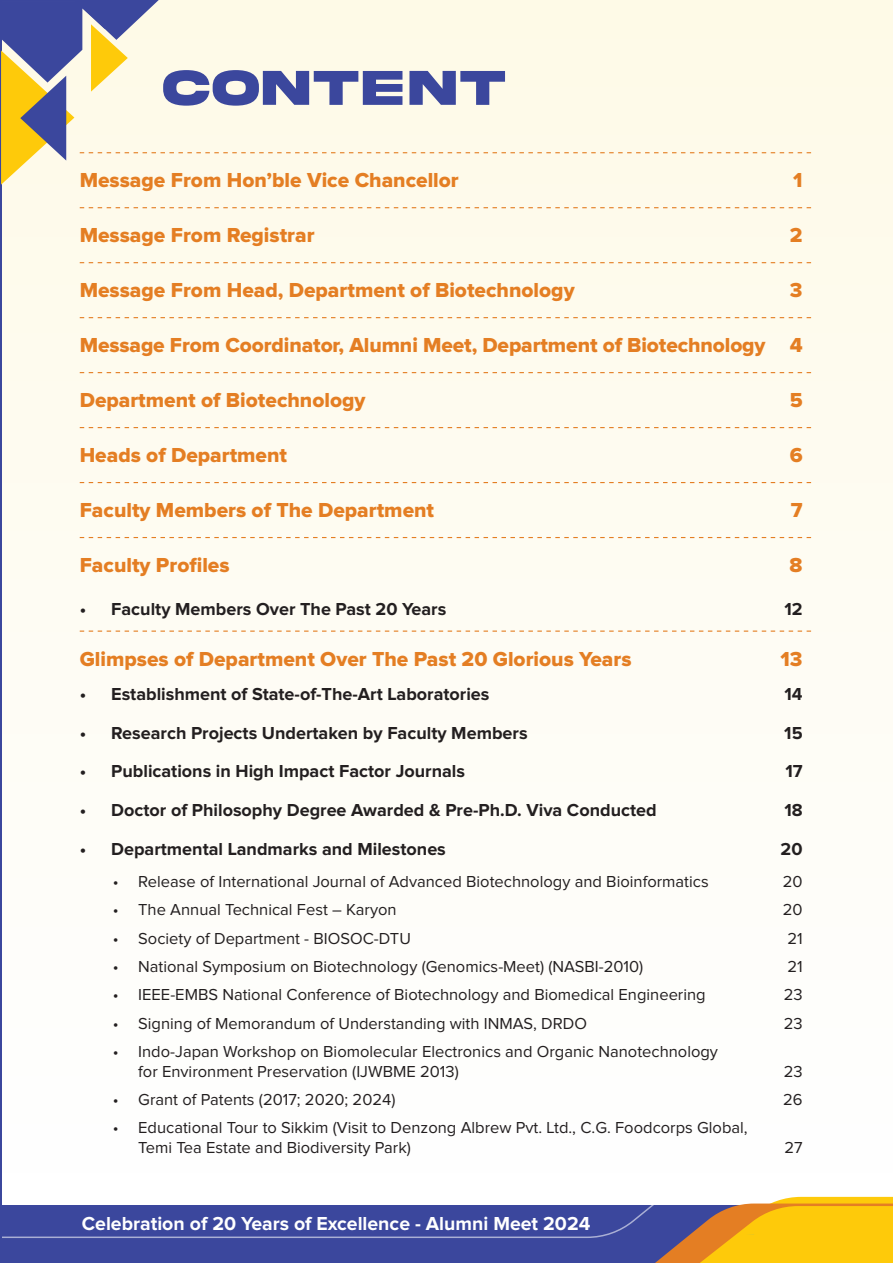
<style>
.page{position:relative;width:893px;height:1263px;background:#fff}
.page>*{position:absolute;margin:0;border:0;box-sizing:border-box;transform-origin:0 0}
.t1{font:700 51.6px "Akira Expanded Super";letter-spacing:.065em;color:#3b479d}
.t2{font:21px "Proxima Nova Extrabld";color:#e47e23}
.t3{font:700 19.5px "Proxima Nova";color:#fff}
.t4{font:700 18px "Proxima Nova";color:#231f20}
.t5{font:16.5px/19.8px "Proxima Nova";color:#231f20}
</style>
<div class="page">
<div style="left:0;top:0;width:893px;height:1215px;background:#fefcf5"></div>
<svg style="left:1px;top:1197px;width:892px;height:66px;background:#797489"></svg>
<hr style="left:0;top:0;width:1px;height:1263px;background:#3b479d">
<svg style="left:80px;top:207px;width:731px;height:1px"></svg>
<svg style="left:80px;top:262px;width:731px;height:1px"></svg>
<svg style="left:80px;top:317px;width:731px;height:1px"></svg>
<svg style="left:80px;top:372px;width:731px;height:1px"></svg>
<svg style="left:80px;top:427px;width:731px;height:1px"></svg>
<svg style="left:80px;top:482px;width:731px;height:1px"></svg>
<svg style="left:80px;top:537px;width:731px;height:1px"></svg>
<svg style="left:80px;top:630px;width:731px;height:2px"></svg>
<svg style="left:1px;top:0;width:810px;height:185px"></svg>
<p class="t1" style="left:163px;top:64px;width:344px">CONTENT</p>
<p class="t2" style="left:80px;top:171px;width:381px">Message From Hon’ble Vice Chancellor</p>
<p class="t2" style="left:793px;top:171px;width:11px">1</p>
<p class="t2" style="left:80px;top:226px;width:236px">Message From Registrar</p>
<p class="t2" style="left:790px;top:226px;width:14px">2</p>
<p class="t2" style="left:80px;top:281px;width:496px">Message From Head, Department of Biotechnology</p>
<p class="t2" style="left:790px;top:281px;width:14px">3</p>
<p class="t2" style="left:80px;top:336px;width:724px">Message From Coordinator, Alumni Meet, Department of Biotechnology 4</p>
<p class="t2" style="left:80px;top:391px;width:287px">Department of Biotechnology</p>
<p class="t2" style="left:790px;top:391px;width:14px">5</p>
<p class="t2" style="left:80px;top:446px;width:209px">Heads of Department</p>
<p class="t2" style="left:790px;top:446px;width:14px">6</p>
<p class="t2" style="left:80px;top:500px;width:356px">Faculty Members of The Department</p>
<p class="t2" style="left:791px;top:500px;width:13px">7</p>
<p class="t2" style="left:80px;top:555px;width:151px">Faculty Profiles</p>
<p class="t2" style="left:790px;top:555px;width:14px">8</p>
<p class="t4" style="left:80px;top:601px;width:368px">• Faculty Members Over The Past 20 Years</p>
<p class="t4" style="left:784px;top:601px;width:20px">12</p>
<p class="t2" style="left:80px;top:649px;width:553px">Glimpses of Department Over The Past 20 Glorious Years</p>
<p class="t2" style="left:781px;top:649px;width:24px">13</p>
<p class="t4" style="left:80px;top:686px;width:411px">• Establishment of State-of-The-Art Laboratories</p>
<p class="t4" style="left:784px;top:686px;width:20px">14</p>
<p class="t4" style="left:80px;top:724px;width:449px">• Research Projects Undertaken by Faculty Members</p>
<p class="t4" style="left:784px;top:724px;width:20px">15</p>
<p class="t4" style="left:80px;top:763px;width:387px">• Publications in High Impact Factor Journals</p>
<p class="t4" style="left:785px;top:763px;width:19px">17</p>
<p class="t4" style="left:80px;top:802px;width:578px">• Doctor of Philosophy Degree Awarded &amp; Pre-Ph.D. Viva Conducted</p>
<p class="t4" style="left:784px;top:802px;width:20px">18</p>
<p class="t4" style="left:80px;top:840px;width:368px">• Departmental Landmarks and Milestones</p>
<p class="t4" style="left:781px;top:840px;width:23px">20</p>
<p class="t5" style="left:113px;top:872px;width:597px">• Release of International Journal of Advanced Biotechnology and Bioinformatics</p>
<p class="t5" style="left:783px;top:872px;width:21px">20</p>
<p class="t5" style="left:113px;top:901px;width:285px">• The Annual Technical Fest – Karyon</p>
<p class="t5" style="left:783px;top:901px;width:21px">20</p>
<p class="t5" style="left:113px;top:929px;width:300px">• Society of Department - BIOSOC-DTU</p>
<p class="t5" style="left:787px;top:929px;width:17px">21</p>
<p class="t5" style="left:113px;top:957px;width:532px">• National Symposium on Biotechnology (Genomics-Meet) (NASBI-2010)</p>
<p class="t5" style="left:787px;top:957px;width:17px">21</p>
<p class="t5" style="left:113px;top:985px;width:594px">• IEEE-EMBS National Conference of Biotechnology and Biomedical Engineering</p>
<p class="t5" style="left:784px;top:985px;width:20px">23</p>
<p class="t5" style="left:113px;top:1014px;width:476px">• Signing of Memorandum of Understanding with INMAS, DRDO</p>
<p class="t5" style="left:784px;top:1014px;width:20px">23</p>
<p class="t5" style="left:138px;top:1042px;width:581px;text-indent:-26px">• Indo-Japan Workshop on Biomolecular Electronics and Organic Nanotechnology for Environment Preservation (IJWBME 2013)</p>
<p class="t5" style="left:784px;top:1062px;width:20px">23</p>
<p class="t5" style="left:113px;top:1090px;width:284px">• Grant of Patents (2017; 2020; 2024)</p>
<p class="t5" style="left:783px;top:1090px;width:21px">26</p>
<p class="t5" style="left:138px;top:1119px;width:611px;text-indent:-26px">• Educational Tour to Sikkim (Visit to Denzong Albrew Pvt. Ltd., C.G. Foodcorps Global,<br>Temi Tea Estate and Biodiversity Park)</p>
<p class="t5" style="left:784px;top:1138px;width:20px">27</p>
<p class="t3" style="left:82px;top:1214px;width:510px">Celebration of 20 Years of Excellence - Alumni Meet 2024</p>
</div>
